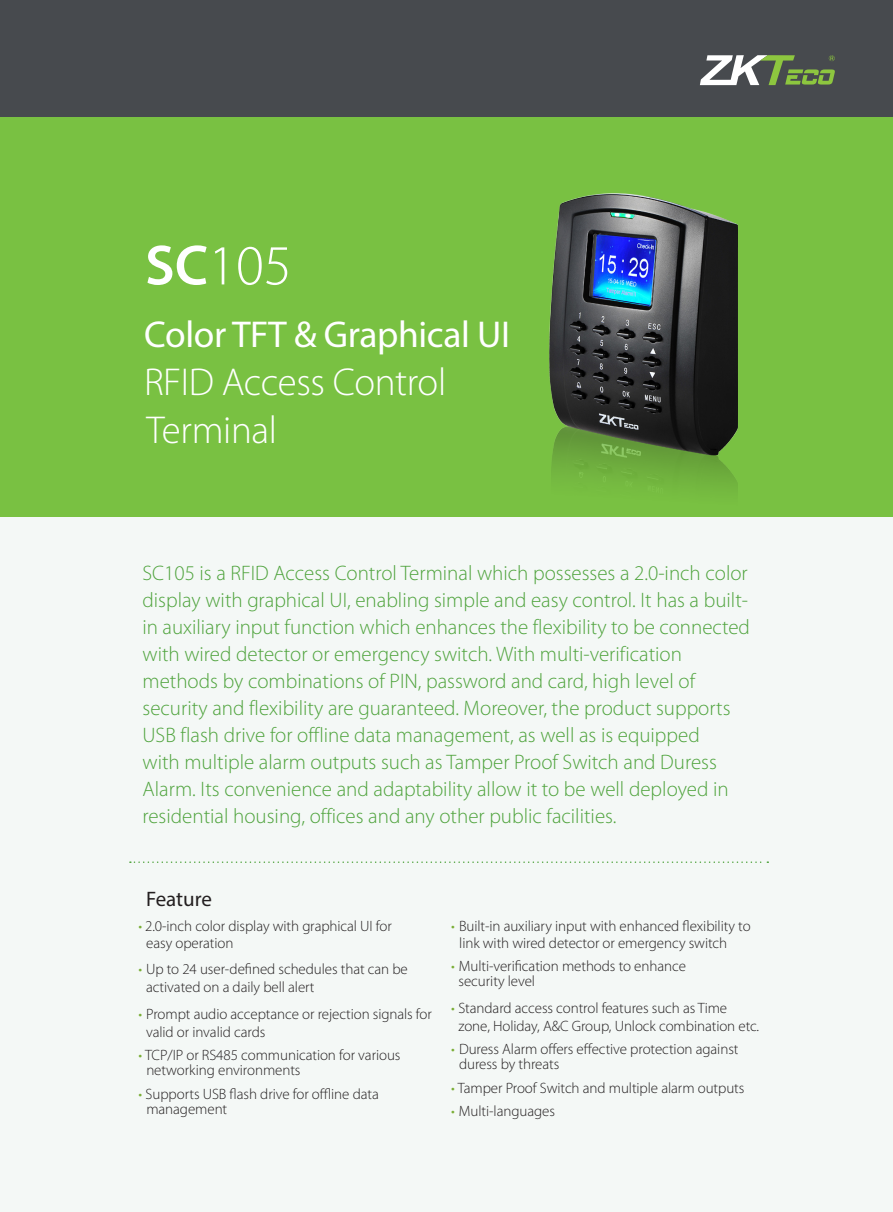
<style>
.page{position:relative;width:893px;height:1212px;background:#f4f8f6}
.page>*{position:absolute;margin:0;border:0;box-sizing:border-box;transform-origin:0 0}
.t1{font:300 57px "Myriad Pro";color:#fff}
.t2{font:300 39px "Myriad Pro";letter-spacing:-.01em;color:#fff}
.t3{font:37.5px "Myriad Pro";letter-spacing:-.01em;color:#fff}
.SC105_introduction{font:300 21px/27px "Myriad Pro";color:#4fa33d}
.Headline_with_Span{font:21px "Myriad Pro";color:#231f20}
.bulleted{font:300 15px/15px "Myriad Pro";letter-spacing:-.005em;color:#231f20}
.s1{font-weight:600}
.s2{color:#7aae36}
</style>
<div class="page">
<div style="left:0;top:0;width:893px;height:117px;background:#474a4e"></div>
<div style="left:0;top:117px;width:893px;height:400px;background:#79c142"></div>
<svg style="left:700px;top:55px;width:135px;height:30px"></svg>
<svg style="left:130px;top:861px;width:638px;height:2px"></svg>
<img style="left:549px;top:193px;width:189px;height:296px">
<p class="t1" style="left:145px;top:231px;width:148px"><span class="s1">SC</span>105</p>
<p class="t3" style="left:144px;top:311px;width:367px">Color TFT &amp; Graphical UI</p>
<p class="t2" style="left:144px;top:358px;width:304px">RFID Access Control</p>
<p class="t2" style="left:147px;top:406px;width:132px">Terminal</p>
<p class="SC105_introduction" style="left:142px;top:559px;width:609px">SC105 is a RFID Access Control Terminal which possesses a 2.0-inch color display with graphical UI, enabling simple and easy control. It has a built&shy;in auxiliary input function which enhances the flexibility to be connected with wired detector or emergency switch. With multi-verification methods by combinations of PIN, password and card, high level of security and flexibility are guaranteed. Moreover, the product supports USB flash drive for offline data management, as well as is equipped<br>with multiple alarm outputs such as Tamper Proof Switch and Duress Alarm. Its convenience and adaptability allow it to be well deployed in residential housing, offices and any other public facilities.</p>
<p class="Headline_with_Span" style="left:146px;top:886px;width:67px">Feature</p>
<p class="bulleted" style="left:146px;top:918px;width:247px;line-height:16.5px;text-indent:-8px"><span class="s2">•</span> 2.0-inch color display with graphical UI for easy operation</p>
<p class="bulleted" style="left:146px;top:960px;width:263px;line-height:18px;text-indent:-8px"><span class="s2">•</span> Up to 24 user-defined schedules that can be activated on a daily bell alert</p>
<p class="bulleted" style="left:146px;top:1005px;width:287px;line-height:18px;text-indent:-8px"><span class="s2">•</span> Prompt audio acceptance or rejection signals for valid or invalid cards</p>
<p class="bulleted" style="left:146px;top:1048px;width:256px;text-indent:-8px"><span class="s2">•</span> TCP/IP or RS485 communication for various networking environments</p>
<p class="bulleted" style="left:146px;top:1086px;width:234px;text-indent:-8px"><span class="s2">•</span> Supports USB flash drive for offline data management</p>
<p class="bulleted" style="left:459px;top:918px;width:293px;line-height:16.5px;text-indent:-8px"><span class="s2">•</span> Built-in auxiliary input with enhanced flexibility to link with wired detector or emergency switch</p>
<p class="bulleted" style="left:459px;top:959px;width:229px;text-indent:-7px"><span class="s2">•</span> Multi-verification methods to enhance security level</p>
<p class="bulleted" style="left:459px;top:999px;width:302px;line-height:18px;text-indent:-7px"><span class="s2">•</span> Standard access control features such as Time zone, Holiday, A&amp;C Group, Unlock combination etc.</p>
<p class="bulleted" style="left:459px;top:1042px;width:281px;text-indent:-8px"><span class="s2">•</span> Duress Alarm offers effective protection against duress by threats</p>
<p class="bulleted" style="left:451px;top:1080px;width:295px"><span class="s2">•</span> Tamper Proof Switch and multiple alarm outputs</p>
<p class="bulleted" style="left:451px;top:1104px;width:105px"><span class="s2">•</span> Multi-languages</p>
</div>
